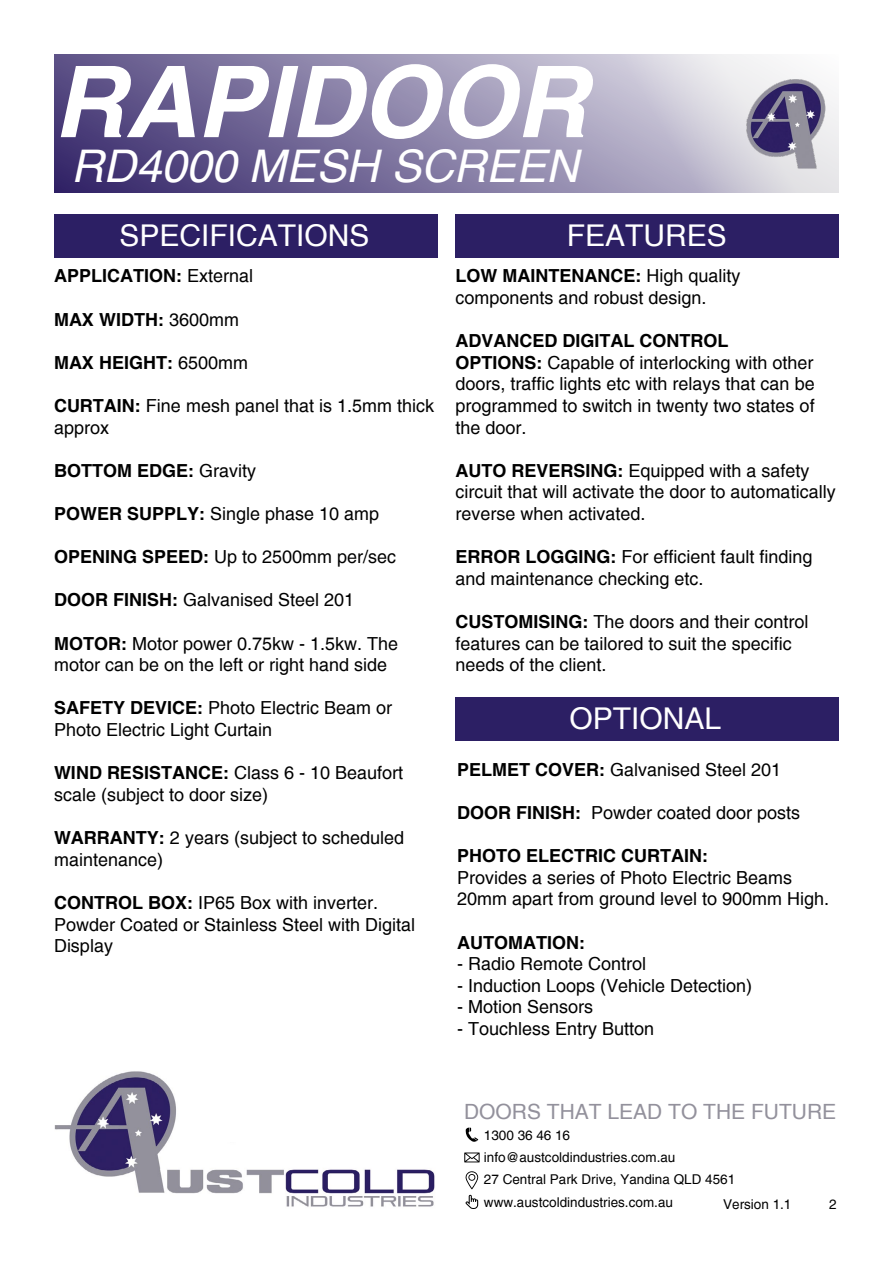
<style>
.page{position:relative;width:893px;height:1263px;background:#fff}
.page>*{position:absolute;margin:0;border:0;box-sizing:border-box;transform-origin:0 0}
.t1{font:italic 700 99px "Helvetica";color:#fff}
.t2{font:italic 45px "Helvetica";color:#fff}
.t3{font:30px "Helvetica";color:#fff}
.t4{font:21px "Helvetica";color:#93919c}
.t5{font:18px/21.6px "Helvetica";color:#000}
.t6{font:700 18px "Helvetica";color:#000}
.t7{font:13.5px/22.5px "Helvetica";color:#000}
.s1{font-weight:400}
.s2{font-weight:700}
</style>
<div class="page">
<svg style="left:54px;top:54px;width:784px;height:139px;background:#8c84a9"></svg>
<img style="left:722px;top:65px;width:117px;height:117px">
<img style="left:55px;top:1071px;width:380px;height:136px">
<svg style="left:466px;top:1127px;width:12px;height:15px"></svg>
<svg style="left:464px;top:1152px;width:16px;height:10px"></svg>
<svg style="left:465px;top:1171px;width:13px;height:18px"></svg>
<svg style="left:466px;top:1195px;width:12px;height:14px"></svg>
<div style="left:54px;top:214px;width:383px;height:43px;background:#2c1f64"></div>
<div style="left:455px;top:214px;width:384px;height:43px;background:#2c1f64"></div>
<div style="left:455px;top:698px;width:384px;height:43px;background:#2c1f64"></div>
<h1 class="t1" style="left:53px;top:45px;width:535px">RAPIDOOR</h1>
<h2 class="t2" style="left:71px;top:140px;width:509px">RD4000 MESH SCREEN</h2>
<h3 class="t3" style="left:120px;top:218px;width:252px">SPECIFICATIONS</h3>
<p class="t6" style="left:54px;top:265px;width:201px">APPLICATION: <span class="s1">External</span></p>
<p class="t6" style="left:54px;top:308px;width:187px">MAX WIDTH: <span class="s1">3600mm</span></p>
<p class="t6" style="left:54px;top:351px;width:196px">MAX HEIGHT: <span class="s1">6500mm</span></p>
<p class="t5" style="left:54px;top:395px;width:382px"><span class="s2">CURTAIN:</span> Fine mesh panel that is 1.5mm thick approx</p>
<p class="t6" style="left:54px;top:459px;width:203px">BOTTOM EDGE: <span class="s1">Gravity</span></p>
<p class="t5" style="left:54px;top:503px;width:327px"><span class="s2">POWER SUPPLY:</span> Single phase 10 amp</p>
<p class="t5" style="left:54px;top:546px;width:344px"><span class="s2">OPENING SPEED:</span> Up to 2500mm per/sec</p>
<p class="t5" style="left:54px;top:589px;width:302px"><span class="s2">DOOR FINISH:</span> Galvanised Steel 201</p>
<p class="t5" style="left:54px;top:633px;width:346px"><span class="s2">MOTOR:</span> Motor power 0.75kw - 1.5kw. The motor can be on the left or right hand side</p>
<p class="t5" style="left:54px;top:697px;width:340px"><span class="s2">SAFETY DEVICE:</span> Photo Electric Beam or<br>Photo Electric Light Curtain</p>
<p class="t5" style="left:54px;top:762px;width:351px"><span class="s2">WIND RESISTANCE:</span> Class 6 - 10 Beaufort scale (subject to door size)</p>
<p class="t5" style="left:54px;top:827px;width:352px"><span class="s2">WARRANTY:</span> 2 years (subject to scheduled maintenance)</p>
<p class="t5" style="left:54px;top:892px;width:363px"><span class="s2">CONTROL BOX:</span> IP65 Box with inverter.<br>Powder Coated or Stainless Steel with Digital<br>Display</p>
<h3 class="t3" style="left:567px;top:218px;width:162px">FEATURES</h3>
<p class="t5" style="left:455px;top:265px;width:287px"><span class="s2">LOW MAINTENANCE:</span> High quality components and robust design.</p>
<p class="t5" style="left:455px;top:330px;width:361px"><span class="s2">ADVANCED DIGITAL CONTROL OPTIONS:</span> Capable of interlocking with other doors, traffic lights etc with relays that can be programmed to switch in twenty two states of the door.</p>
<p class="t5" style="left:455px;top:460px;width:382px"><span class="s2">AUTO REVERSING:</span> Equipped with a safety circuit that will activate the door to automatically reverse when activated.</p>
<p class="t5" style="left:455px;top:546px;width:359px"><span class="s2">ERROR LOGGING:</span> For efficient fault finding and maintenance checking etc.</p>
<p class="t5" style="left:455px;top:611px;width:355px"><span class="s2">CUSTOMISING:</span> The doors and their control features can be tailored to suit the specific needs of the client.</p>
<h3 class="t3" style="left:569px;top:701px;width:153px">OPTIONAL</h3>
<p class="t5" style="left:457px;top:759px;width:326px"><span class="s2">PELMET COVER:</span> Galvanised Steel 201</p>
<p class="t5" style="left:457px;top:802px;width:345px"><span class="s2">DOOR FINISH:</span> Powder coated door posts</p>
<p class="t6" style="left:457px;top:845px;width:252px">PHOTO ELECTRIC CURTAIN:</p>
<p class="t5" style="left:457px;top:867px;width:374px">Provides a series of Photo Electric Beams<br>20mm apart from ground level to 900mm High.</p>
<p class="t6" style="left:457px;top:931px;width:129px">AUTOMATION:</p>
<p class="t5" style="left:457px;top:953px;width:191px">- Radio Remote Control</p>
<p class="t5" style="left:457px;top:975px;width:297px">- Induction Loops (Vehicle Detection)</p>
<p class="t5" style="left:457px;top:996px;width:138px">- Motion Sensors</p>
<p class="t5" style="left:457px;top:1018px;width:199px">- Touchless Entry Button</p>
<p class="t4" style="left:464px;top:1100px;width:374px">DOORS THAT LEAD TO THE FUTURE</p>
<p class="t7" style="left:484px;top:1123px;width:253px">1300 36 46 16 info@austcoldindustries.com.au<br>27 Central Park Drive, Yandina QLD 4561 www.austcoldindustries.com.au</p>
<p class="t7" style="left:723px;top:1193px;width:70px">Version 1.1</p>
<p class="t7" style="left:829px;top:1193px;width:9px">2</p>
</div>
